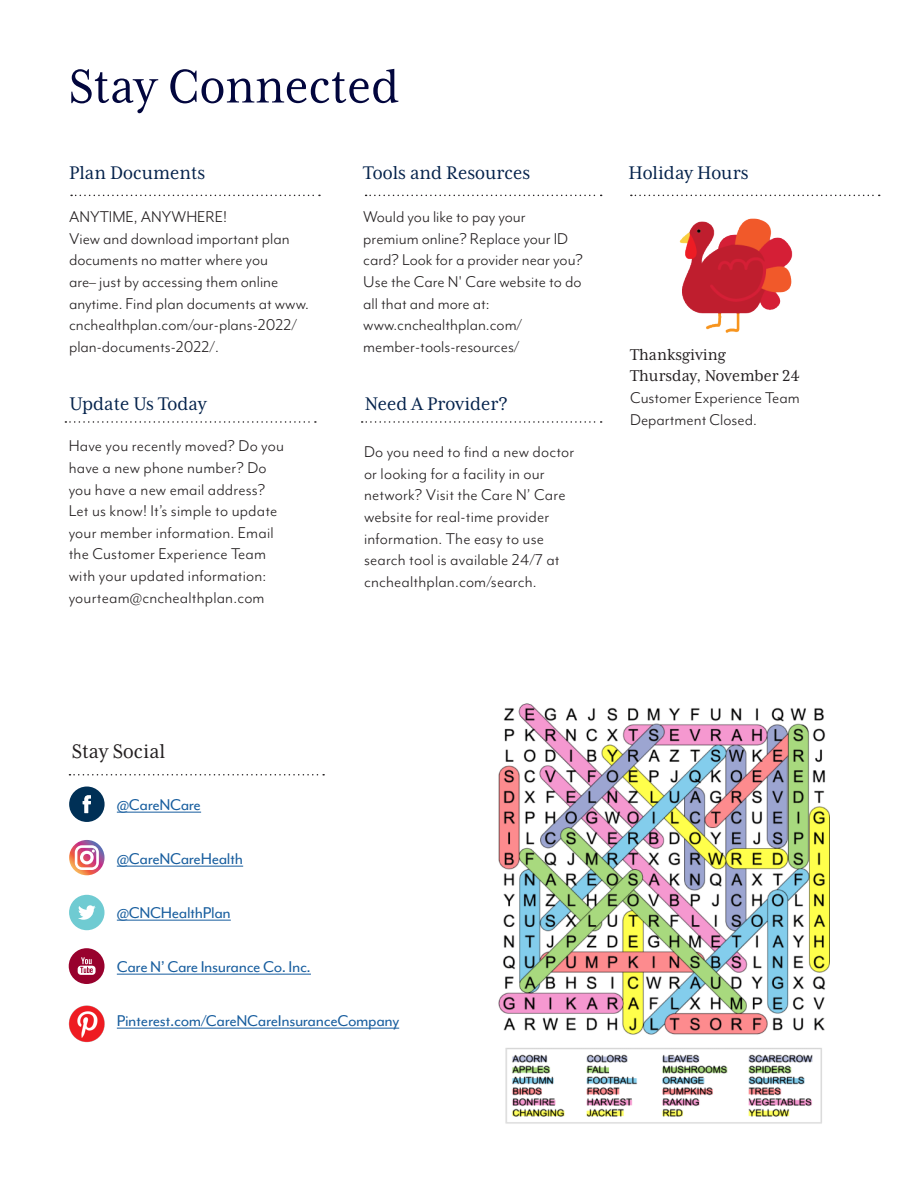
<style>
.page{position:relative;width:918px;height:1188px;background:#fff}
.page>*{position:absolute;margin:0;border:0;box-sizing:border-box;transform-origin:0 0}
.t1{font:54px "Mrs Eaves XL Serif Nar OT";color:#02063d}
.t2{font:22.5px "Mrs Eaves XL Serif Nar OT";color:#231f20}
.t3{font:21px "Mrs Eaves XL Serif Nar OT";color:#04224b}
.t4{font:18px/21.6px "Mr Eaves Mod OT";color:#231f20}
.t5{font:18px "Mr Eaves Mod OT";letter-spacing:-.02em;color:#175d9e}
.t6{font:18px "Mrs Eaves XL Serif Nar OT";color:#231f20}
</style>
<div class="page">
<hr style="left:117px;top:812px;width:84px;height:1px;background:#175d9e">
<hr style="left:117px;top:866px;width:126px;height:1px;background:#175d9e">
<hr style="left:117px;top:920px;width:114px;height:1px;background:#175d9e">
<hr style="left:117px;top:974px;width:194px;height:1px;background:#175d9e">
<hr style="left:117px;top:1028px;width:282px;height:1px;background:#175d9e">
<svg style="left:69px;top:787px;width:36px;height:35px"></svg>
<svg style="left:69px;top:840px;width:36px;height:35px"></svg>
<svg style="left:75px;top:845px;width:24px;height:25px"></svg>
<div style="left:69px;top:895px;width:36px;height:35px;background:#6fcbd2;border-radius:50%"></div>
<svg style="left:78px;top:905px;width:18px;height:15px"></svg>
<div style="left:69px;top:948px;width:36px;height:36px;background:#98012d;border-radius:50%"></div>
<svg style="left:78px;top:957px;width:18px;height:18px"></svg>
<svg style="left:69px;top:774px;width:255px;height:2px"></svg>
<svg style="left:362px;top:421px;width:240px;height:2px"></svg>
<svg style="left:366px;top:195px;width:236px;height:1px"></svg>
<svg style="left:71px;top:195px;width:249px;height:1px"></svg>
<svg style="left:65px;top:421px;width:251px;height:2px"></svg>
<img style="left:68px;top:1005px;width:52px;height:37px">
<img style="left:498px;top:703px;width:332px;height:421px">
<svg style="left:631px;top:195px;width:249px;height:1px"></svg>
<img style="left:679px;top:218px;width:114px;height:115px">
<p class="t1" style="left:69px;top:57px;width:332px">Stay Connected</p>
<p class="t3" style="left:69px;top:161px;width:138px">Plan Documents</p>
<p class="t4" style="left:69px;top:206px;width:159px">ANYTIME, ANYWHERE!</p>
<p class="t4" style="left:69px;top:228px;width:241px">View and download important plan documents no matter where you<br>are– just by accessing them online anytime. Find plan documents at www. cnchealthplan.com/our-plans-2022/ plan-documents-2022/.</p>
<p class="t3" style="left:363px;top:161px;width:168px">Tools and Resources</p>
<p class="t4" style="left:363px;top:206px;width:164px">Would you like to pay your</p>
<p class="t4" style="left:363px;top:228px;width:206px">premium online? Replace your ID</p>
<p class="t4" style="left:363px;top:249px;width:221px">card? Look for a provider near you?</p>
<p class="t4" style="left:363px;top:271px;width:220px">Use the Care N' Care website to do</p>
<p class="t4" style="left:363px;top:292px;width:128px">all that and more at:</p>
<p class="t4" style="left:363px;top:314px;width:160px">www.cnchealthplan.com/</p>
<p class="t4" style="left:363px;top:336px;width:158px">member-tools-resources/</p>
<p class="t3" style="left:69px;top:392px;width:139px">Update Us Today</p>
<p class="t3" style="left:365px;top:392px;width:145px">Need A Provider?</p>
<p class="t4" style="left:69px;top:435px;width:217px">Have you recently moved? Do you have a new phone number? Do you have a new email address?<br>Let us know! It’s simple to update your member information. Email the Customer Experience Team with your updated information: yourteam@cnchealthplan.com</p>
<p class="t4" style="left:364px;top:441px;width:212px">Do you need to fi nd a new doctor</p>
<p class="t4" style="left:364px;top:462px;width:182px">or looking for a facility in our</p>
<p class="t4" style="left:364px;top:484px;width:203px">network? Visit the Care N’ Care</p>
<p class="t4" style="left:364px;top:506px;width:187px">website for real-time provider</p>
<p class="t4" style="left:364px;top:527px;width:181px">information. The easy to use</p>
<p class="t4" style="left:364px;top:549px;width:197px">search tool is available 24/7 at</p>
<p class="t4" style="left:364px;top:570px;width:174px">cnchealthplan.com/search.</p>
<p class="t3" style="left:628px;top:162px;width:122px">Holiday Hours</p>
<p class="t6" style="left:630px;top:345px;width:97px">Thanksgiving</p>
<p class="t6" style="left:630px;top:366px;width:171px">Thursday, November 24</p>
<p class="t4" style="left:630px;top:387px;width:171px">Customer Experience Team<br>Department Closed.</p>
<p class="t2" style="left:72px;top:739px;width:95px">Stay Social</p>
<p class="t5" style="left:117px;top:795px;width:86px">@CareNCare</p>
<p class="t5" style="left:117px;top:849px;width:128px">@CareNCareHealth</p>
<p class="t5" style="left:117px;top:903px;width:115px">@CNCHealthPlan</p>
<p class="t5" style="left:117px;top:957px;width:196px">Care N’ Care Insurance Co. Inc.</p>
<p class="t5" style="left:117px;top:1011px;width:284px">Pinterest.com/CareNCareInsuranceCompany</p>
</div>
